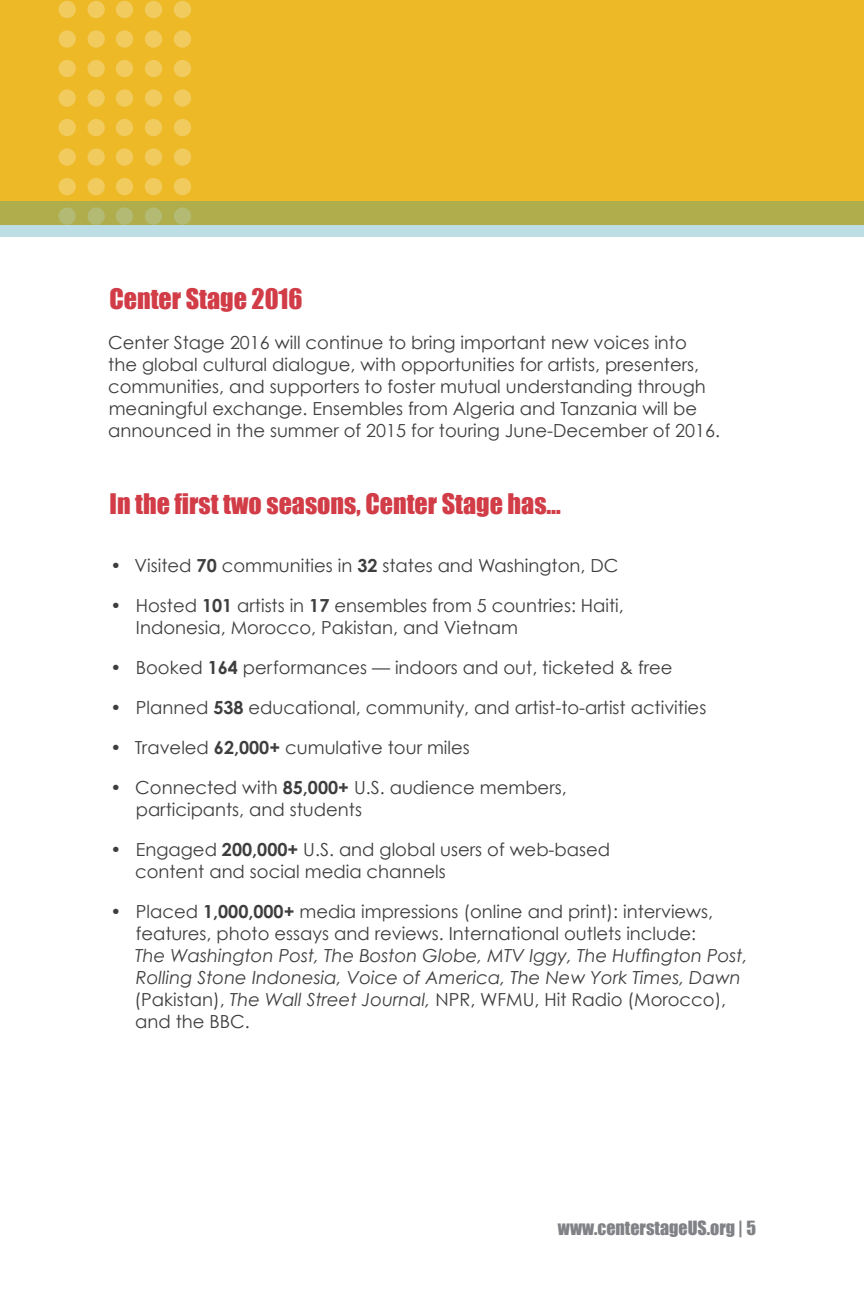
<style>
.page{position:relative;width:864px;height:1296px;background:#fff}
.page>*{position:absolute;margin:0;border:0;box-sizing:border-box;transform-origin:0 0}
.head{font:26px "Impact";color:#d13c47}
.small_body{font:18px/22px "Century Gothic";color:#3e3e3f}
.t1{font:18px "Impact";color:#808285}
.s1{font-weight:700}
.s2{font-style:italic}
</style>
<div class="page">
<div style="left:0;top:0;width:864px;height:225px;background:#edb927"></div>
<div style="left:174px;top:148px;width:17px;height:18px;background:#f1cb5e;border-radius:50%"></div>
<div style="left:145px;top:148px;width:17px;height:18px;background:#f1cb5e;border-radius:50%"></div>
<div style="left:116px;top:148px;width:17px;height:18px;background:#f1cb5e;border-radius:50%"></div>
<div style="left:174px;top:60px;width:17px;height:17px;background:#f1cb5e;border-radius:50%"></div>
<div style="left:145px;top:60px;width:17px;height:17px;background:#f1cb5e;border-radius:50%"></div>
<div style="left:116px;top:60px;width:17px;height:17px;background:#f1cb5e;border-radius:50%"></div>
<div style="left:174px;top:1px;width:17px;height:17px;background:#f1cb5e;border-radius:50%"></div>
<div style="left:145px;top:1px;width:17px;height:17px;background:#f1cb5e;border-radius:50%"></div>
<div style="left:116px;top:1px;width:17px;height:17px;background:#f1cb5e;border-radius:50%"></div>
<div style="left:174px;top:178px;width:17px;height:17px;background:#f1cb5e;border-radius:50%"></div>
<div style="left:145px;top:178px;width:17px;height:17px;background:#f1cb5e;border-radius:50%"></div>
<div style="left:116px;top:178px;width:17px;height:17px;background:#f1cb5e;border-radius:50%"></div>
<div style="left:174px;top:89px;width:17px;height:18px;background:#f1cb5e;border-radius:50%"></div>
<div style="left:145px;top:89px;width:17px;height:18px;background:#f1cb5e;border-radius:50%"></div>
<div style="left:116px;top:89px;width:17px;height:18px;background:#f1cb5e;border-radius:50%"></div>
<div style="left:174px;top:30px;width:17px;height:18px;background:#f1cb5e;border-radius:50%"></div>
<div style="left:145px;top:30px;width:17px;height:18px;background:#f1cb5e;border-radius:50%"></div>
<div style="left:116px;top:30px;width:17px;height:18px;background:#f1cb5e;border-radius:50%"></div>
<div style="left:174px;top:119px;width:17px;height:17px;background:#f1cb5e;border-radius:50%"></div>
<div style="left:145px;top:119px;width:17px;height:17px;background:#f1cb5e;border-radius:50%"></div>
<div style="left:116px;top:119px;width:17px;height:17px;background:#f1cb5e;border-radius:50%"></div>
<div style="left:88px;top:148px;width:17px;height:18px;background:#f1cb5e;border-radius:50%"></div>
<div style="left:59px;top:148px;width:17px;height:18px;background:#f1cb5e;border-radius:50%"></div>
<div style="left:88px;top:60px;width:17px;height:17px;background:#f1cb5e;border-radius:50%"></div>
<div style="left:59px;top:60px;width:17px;height:17px;background:#f1cb5e;border-radius:50%"></div>
<div style="left:88px;top:1px;width:17px;height:17px;background:#f1cb5e;border-radius:50%"></div>
<div style="left:59px;top:1px;width:17px;height:17px;background:#f1cb5e;border-radius:50%"></div>
<div style="left:88px;top:178px;width:17px;height:17px;background:#f1cb5e;border-radius:50%"></div>
<div style="left:59px;top:178px;width:17px;height:17px;background:#f1cb5e;border-radius:50%"></div>
<div style="left:88px;top:89px;width:17px;height:18px;background:#f1cb5e;border-radius:50%"></div>
<div style="left:59px;top:89px;width:17px;height:18px;background:#f1cb5e;border-radius:50%"></div>
<div style="left:88px;top:30px;width:17px;height:18px;background:#f1cb5e;border-radius:50%"></div>
<div style="left:59px;top:30px;width:17px;height:18px;background:#f1cb5e;border-radius:50%"></div>
<div style="left:88px;top:119px;width:17px;height:17px;background:#f1cb5e;border-radius:50%"></div>
<div style="left:59px;top:119px;width:17px;height:17px;background:#f1cb5e;border-radius:50%"></div>
<svg style="left:0;top:201px;width:864px;height:36px;background:#b3bd80"></svg>
<p class="head" style="left:109px;top:278px;width:195px">Center Stage 2016</p>
<p class="small_body" style="left:108px;top:331px;width:614px">Center Stage 2016 will continue to bring important new voices into<br>the global cultural dialogue, with opportunities for artists, presenters, communities, and supporters to foster mutual understanding through meaningful exchange. Ensembles from Algeria and Tanzania will be announced in the summer of 2015 for touring June-December of 2016.</p>
<p class="head" style="left:110px;top:483px;width:453px">In the first two seasons, Center Stage has…</p>
<p class="small_body" style="left:110px;top:554px;width:510px">• Visited <span class="s1">70</span> communities in <span class="s1">32</span> states and Washington, DC</p>
<p class="small_body" style="left:136px;top:594px;width:489px;text-indent:-26px">• Hosted <span class="s1">101</span> artists in <span class="s1">17</span> ensembles from 5 countries: Haiti,<br>Indonesia, Morocco, Pakistan, and Vietnam</p>
<p class="small_body" style="left:110px;top:656px;width:564px">• Booked <span class="s1">164</span> performances — indoors and out, ticketed &amp; free</p>
<p class="small_body" style="left:110px;top:696px;width:597px">• Planned <span class="s1">538</span> educational, community, and artist-to-artist activities</p>
<p class="small_body" style="left:110px;top:736px;width:361px">• Traveled <span class="s1">62,000+</span> cumulative tour miles</p>
<p class="small_body" style="left:136px;top:776px;width:432px;text-indent:-25px">• Connected with <span class="s1">85,000+</span> U.S. audience members, participants, and students</p>
<p class="small_body" style="left:135px;top:838px;width:477px;text-indent:-25px">• Engaged <span class="s1">200,000+</span> U.S. and global users of web-based content and social media channels</p>
<p class="small_body" style="left:135px;top:900px;width:615px;text-indent:-24px">• Placed <span class="s1">1,000,000+</span> media impressions (online and print): interviews, features, photo essays and reviews. International outlets include:<br><span class="s2">The Washington Post, The Boston Globe, MTV Iggy, The Huffington Post, Rolling Stone Indonesia, Voice of America, The New York Times, Dawn </span>(Pakistan), <span class="s2">The Wall Street Journal,</span> NPR, WFMU, Hit Radio (Morocco), and the BBC.</p>
<p class="t1" style="left:558px;top:1214px;width:200px">www.centerstageUS.org | 5</p>
</div>
